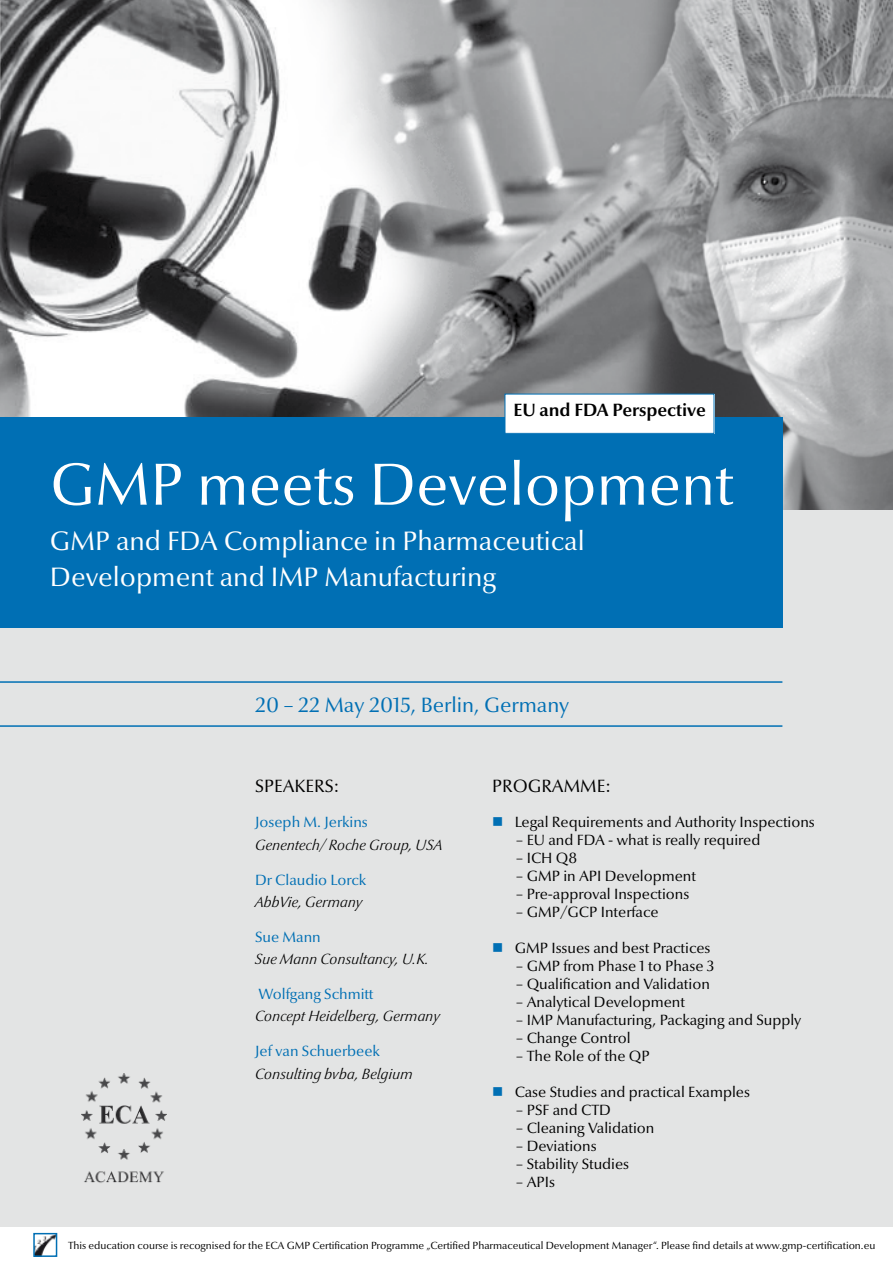
<style>
.page{position:relative;width:893px;height:1263px;background:#fff}
.page>*{position:absolute;margin:0;border:0;box-sizing:border-box;transform-origin:0 0}
.t1{font:60px "Optima Nova LT";color:#fff}
.t2{font:27px/36px "Optima Nova LT";color:#fff}
.t3{font:21px "Optima Nova LT";color:#006fb4}
.t4{font:700 18px "Optima Nova LT";color:#000}
.t5{font:18px "Optima Nova LT";color:#000}
.t6{font:15px "Optima Nova LT";color:#000}
.t7{font:italic 300 15px "Optima Nova LT";color:#000}
.t8{font:15px "Optima Nova LT";color:#006fb4}
.t9{font:10.5px "Optima Nova LT";color:#000}
</style>
<div class="page">
<img style="left:0;top:0;width:893px;height:510px">
<div style="left:0;top:510px;width:893px;height:716px;background:#e3e4e4"></div>
<div style="left:0;top:417px;width:782px;height:211px;background:#006fb4"></div>
<img style="left:81px;top:1074px;width:86px;height:109px">
<div style="left:505px;top:394px;width:209px;height:39px;background:#fff"></div>
<div style="left:505px;top:394px;width:209px;height:40px;border:1px solid #006fb4"></div>
<hr style="left:0;top:681px;width:782px;height:2px;background:#006fb4">
<hr style="left:0;top:725px;width:782px;height:2px;background:#006fb4">
<img style="left:36px;top:1236px;width:18px;height:18px">
<div style="left:33px;top:1233px;width:24px;height:24px;border:2px solid #006fb4"></div>
<p class="t4" style="left:513px;top:400px;width:194px">EU and FDA Perspective</p>
<h1 class="t1" style="left:50px;top:450px;width:685px">GMP meets Development</h1>
<h2 class="t2" style="left:50px;top:523px;width:536px">GMP and FDA Compliance in Pharmaceutical<br>Development and IMP Manufacturing</h2>
<h3 class="t3" style="left:255px;top:692px;width:316px">20 – 22 May 2015, Berlin, Germany</h3>
<p class="t5" style="left:255px;top:776px;width:85px">SPEAKERS:</p>
<p class="t8" style="left:255px;top:813px;width:114px">Joseph M. Jerkins</p>
<p class="t7" style="left:255px;top:836px;width:189px">Genentech/ Roche Group, USA</p>
<p class="t8" style="left:255px;top:871px;width:113px">Dr Claudio Lorck</p>
<p class="t7" style="left:255px;top:893px;width:109px">AbbVie, Germany</p>
<p class="t8" style="left:255px;top:928px;width:67px">Sue Mann</p>
<p class="t7" style="left:255px;top:950px;width:175px">Sue Mann Consultancy, U.K.</p>
<p class="t8" style="left:258px;top:985px;width:116px">Wolfgang Schmitt</p>
<p class="t7" style="left:255px;top:1007px;width:186px">Concept Heidelberg, Germany</p>
<p class="t8" style="left:255px;top:1042px;width:126px">Jef van Schuerbeek</p>
<p class="t7" style="left:255px;top:1065px;width:159px">Consulting bvba, Belgium</p>
<p class="t5" style="left:492px;top:775px;width:120px">PROGRAMME:</p>
<p class="t6" style="left:515px;top:813px;width:302px">Legal Requirements and Authority Inspections</p>
<p class="t6" style="left:516px;top:831px;width:246px">– EU and FDA - what is really required</p>
<p class="t6" style="left:516px;top:849px;width:62px">– ICH Q8</p>
<p class="t6" style="left:516px;top:867px;width:181px">– GMP in API Development</p>
<p class="t6" style="left:516px;top:885px;width:175px">– Pre-approval Inspections</p>
<p class="t6" style="left:516px;top:903px;width:144px">– GMP/GCP Interface</p>
<p class="t6" style="left:515px;top:939px;width:197px">GMP Issues and best Practices</p>
<p class="t6" style="left:516px;top:957px;width:200px">– GMP from Phase 1 to Phase 3</p>
<p class="t6" style="left:516px;top:975px;width:195px">– Qualification and Validation</p>
<p class="t6" style="left:516px;top:993px;width:170px">– Analytical Development</p>
<p class="t6" style="left:516px;top:1011px;width:287px">– IMP Manufacturing, Packaging and Supply</p>
<p class="t6" style="left:516px;top:1029px;width:116px">– Change Control</p>
<p class="t6" style="left:516px;top:1047px;width:135px">– The Role of the QP</p>
<p class="t6" style="left:515px;top:1083px;width:237px">Case Studies and practical Examples</p>
<p class="t6" style="left:516px;top:1101px;width:96px">– PSF and CTD</p>
<p class="t6" style="left:516px;top:1119px;width:140px">– Cleaning Validation</p>
<p class="t6" style="left:516px;top:1137px;width:82px">– Deviations</p>
<p class="t6" style="left:516px;top:1155px;width:115px">– Stability Studies</p>
<p class="t6" style="left:516px;top:1173px;width:40px">– APIs</p>
<p class="t9" style="left:68px;top:1240px;width:809px">This education course is recognised for the ECA GMP Certification Programme „Certified Pharmaceutical Development Manager“. Please find details at www.gmp-certification.eu</p>
</div>
